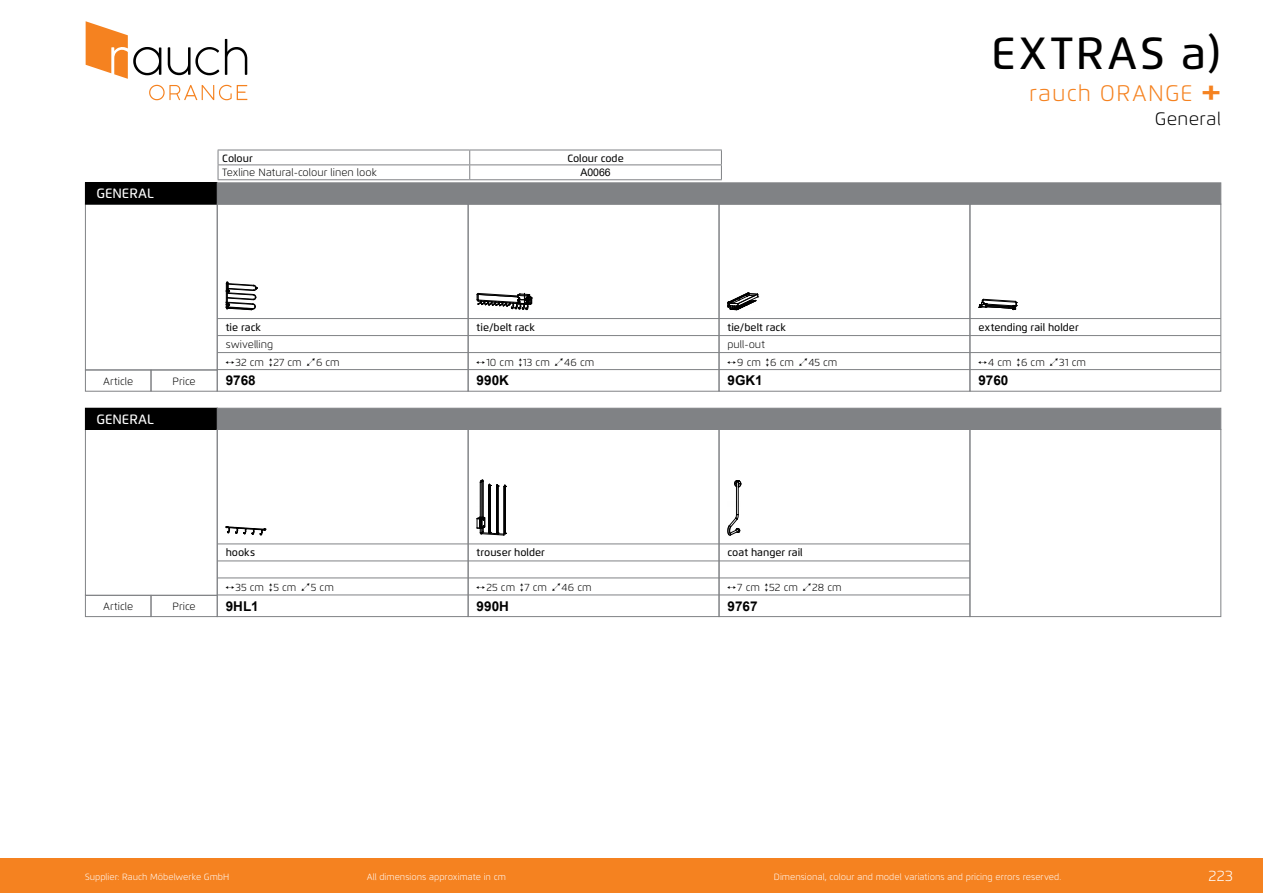
<style>
.page{position:relative;width:1263px;height:893px;background:#fff}
.page>*{position:absolute;margin:0;border:0;box-sizing:border-box;transform-origin:0 0}
.t1{font:500 45px "Flexo";letter-spacing:.07em;color:#000}
.t2{font:300 22.5px "Flexo";letter-spacing:.05em;color:#f58220}
.t3{font:300 18px "Flexo";letter-spacing:.025em;color:#000}
.t4{font:300 15px "Flexo";color:#fff}
.t5{font:700 13.5px "Arial";color:#000}
.t6{font:500 13.5px "Flexo";color:#fff}
.t7{font:300 10.5px/18.3px "Flexo";letter-spacing:.01em;color:#000}
.t8{font:500 10.5px "Flexo";color:#000}
.t9{font:10.5px "Arial";color:#000}
.t10{font:300 9px "Flexo";color:#fff}
.s1{font-weight:700;font-size:28.35px}
</style>
<div class="page">
<div style="left:0;top:859px;width:1263px;height:34px;background:#f58220"></div>
<svg style="left:168px;top:47px;width:51px;height:28px"></svg>
<svg style="left:225px;top:39px;width:22px;height:36px"></svg>
<svg style="left:149px;top:85px;width:98px;height:15px"></svg>
<svg style="left:86px;top:21px;width:75px;height:58px"></svg>
<div style="left:151px;top:595px;width:67px;height:22px;border:1px solid #808285"></div>
<div style="left:85px;top:595px;width:66px;height:22px;border:1px solid #808285"></div>
<div style="left:85px;top:429px;width:133px;height:167px;border:1px solid #808285"></div>
<div style="left:85px;top:408px;width:132px;height:21px;background:#000"></div>
<div style="left:85px;top:408px;width:133px;height:22px;border:1px solid #000"></div>
<div style="left:217px;top:408px;width:1004px;height:22px;background:#808285"></div>
<div style="left:151px;top:370px;width:67px;height:22px;border:1px solid #808285"></div>
<div style="left:85px;top:370px;width:66px;height:22px;border:1px solid #808285"></div>
<div style="left:85px;top:204px;width:133px;height:166px;border:1px solid #808285"></div>
<div style="left:85px;top:183px;width:132px;height:21px;background:#000"></div>
<div style="left:85px;top:182px;width:133px;height:22px;border:1px solid #000"></div>
<div style="left:217px;top:182px;width:1004px;height:22px;background:#808285;border:1px solid #808285"></div>
<hr style="left:468px;top:561px;width:251px;height:1px;background:#808285">
<hr style="left:468px;top:578px;width:251px;height:1px;background:#808285">
<hr style="left:468px;top:544px;width:251px;height:1px;background:#808285">
<hr style="left:468px;top:595px;width:251px;height:1px;background:#808285">
<img style="left:479px;top:481px;width:25px;height:36px">
<hr style="left:480px;top:482px;width:1px;height:46px;background:#000">
<hr style="left:481px;top:482px;width:1px;height:37px;background:#000">
<hr style="left:490px;top:485px;width:1px;height:47px;background:#000">
<hr style="left:489px;top:485px;width:1px;height:47px;background:#000">
<hr style="left:483px;top:481px;width:1px;height:37px;background:#000">
<hr style="left:482px;top:481px;width:1px;height:37px;background:#000">
<hr style="left:505px;top:486px;width:1px;height:47px;background:#000">
<hr style="left:504px;top:486px;width:1px;height:47px;background:#000">
<hr style="left:497px;top:486px;width:1px;height:47px;background:#000">
<hr style="left:496px;top:486px;width:1px;height:47px;background:#000">
<svg style="left:480px;top:480px;width:26px;height:7px"></svg>
<svg style="left:477px;top:517px;width:29px;height:19px"></svg>
<div style="left:468px;top:429px;width:251px;height:188px;border:1px solid #808285"></div>
<hr style="left:719px;top:561px;width:251px;height:1px;background:#808285">
<hr style="left:719px;top:578px;width:251px;height:1px;background:#808285">
<hr style="left:719px;top:544px;width:251px;height:1px;background:#808285">
<hr style="left:719px;top:595px;width:251px;height:1px;background:#808285">
<img style="left:737px;top:488px;width:4px;height:44px">
<hr style="left:738px;top:481px;width:1px;height:33px;background:#000">
<hr style="left:736px;top:481px;width:1px;height:33px;background:#000">
<svg style="left:734px;top:480px;width:7px;height:8px"></svg>
<svg style="left:727px;top:514px;width:13px;height:21px"></svg>
<div style="left:719px;top:429px;width:251px;height:188px;border:1px solid #808285"></div>
<hr style="left:217px;top:561px;width:251px;height:1px;background:#808285">
<hr style="left:217px;top:578px;width:251px;height:1px;background:#808285">
<hr style="left:217px;top:544px;width:251px;height:1px;background:#808285">
<hr style="left:217px;top:595px;width:251px;height:1px;background:#808285">
<svg style="left:226px;top:526px;width:40px;height:9px"></svg>
<div style="left:217px;top:429px;width:251px;height:188px;border:1px solid #808285"></div>
<hr style="left:468px;top:335px;width:251px;height:1px;background:#808285">
<hr style="left:468px;top:352px;width:251px;height:1px;background:#808285">
<hr style="left:468px;top:318px;width:251px;height:1px;background:#808285">
<hr style="left:468px;top:369px;width:251px;height:1px;background:#808285">
<svg style="left:477px;top:293px;width:56px;height:17px"></svg>
<div style="left:468px;top:204px;width:251px;height:188px;border:1px solid #808285"></div>
<hr style="left:719px;top:335px;width:251px;height:1px;background:#808285">
<hr style="left:719px;top:352px;width:251px;height:1px;background:#808285">
<hr style="left:719px;top:318px;width:251px;height:1px;background:#808285">
<hr style="left:719px;top:369px;width:251px;height:1px;background:#808285">
<svg style="left:728px;top:292px;width:31px;height:18px"></svg>
<div style="left:719px;top:204px;width:251px;height:188px;border:1px solid #808285"></div>
<hr style="left:970px;top:335px;width:251px;height:1px;background:#808285">
<hr style="left:970px;top:352px;width:251px;height:1px;background:#808285">
<hr style="left:970px;top:318px;width:251px;height:1px;background:#808285">
<hr style="left:970px;top:369px;width:251px;height:1px;background:#808285">
<svg style="left:978px;top:299px;width:39px;height:11px"></svg>
<div style="left:969px;top:204px;width:252px;height:188px;border:1px solid #808285"></div>
<hr style="left:217px;top:335px;width:251px;height:1px;background:#808285">
<hr style="left:217px;top:352px;width:251px;height:1px;background:#808285">
<hr style="left:217px;top:318px;width:251px;height:1px;background:#808285">
<hr style="left:217px;top:369px;width:251px;height:1px;background:#808285">
<svg style="left:226px;top:281px;width:32px;height:29px"></svg>
<div style="left:217px;top:204px;width:251px;height:188px;border:1px solid #808285"></div>
<hr style="left:218px;top:179px;width:252px;height:1px;background:#808285">
<hr style="left:470px;top:179px;width:252px;height:1px;background:#808285">
<hr style="left:218px;top:150px;width:252px;height:1px;background:#808285">
<svg style="left:218px;top:150px;width:1px;height:29px"></svg>
<hr style="left:470px;top:150px;width:252px;height:1px;background:#808285">
<svg style="left:469px;top:150px;width:1px;height:29px"></svg>
<svg style="left:721px;top:150px;width:1px;height:29px"></svg>
<hr style="left:218px;top:165px;width:252px;height:1px;background:#808285">
<hr style="left:470px;top:165px;width:252px;height:1px;background:#808285">
<div style="left:969px;top:429px;width:252px;height:188px;border:1px solid #808285"></div>
<h1 class="t1" style="left:991px;top:26px;width:231px">EXTRAS a)</h1>
<h2 class="t2" style="left:1029px;top:79px;width:193px">rauch ORANGE <span class="s1">+</span></h2>
<p class="t6" style="left:96px;top:185px;width:59px">GENERAL</p>
<p class="t8" style="left:222px;top:152px;width:32px">Colour</p>
<p class="t8" style="left:567px;top:152px;width:58px">Colour code</p>
<p class="t7" style="left:222px;top:164px;width:156px">Texline Natural-colour linen look</p>
<p class="t9" style="left:580px;top:165px;width:32px">A0066</p>
<p class="t7" style="left:103px;top:372px;width:32px">Article</p>
<p class="t7" style="left:173px;top:372px;width:25px">Price</p>
<p class="t6" style="left:96px;top:411px;width:59px">GENERAL</p>
<p class="t8" style="left:226px;top:321px;width:37px">tie rack</p>
<p class="t7" style="left:235px;top:335px;width:68px;text-indent:-10px">swivelling<br>32 cm 27 cm</p>
<p class="t5" style="left:226px;top:371px;width:32px">9768</p>
<p class="t7" style="left:316px;top:353px;width:25px">6 cm</p>
<p class="t8" style="left:477px;top:321px;width:60px">tie/belt rack</p>
<p class="t7" style="left:486px;top:353px;width:65px">10 cm 13 cm</p>
<p class="t7" style="left:564px;top:353px;width:32px">46 cm</p>
<p class="t5" style="left:477px;top:371px;width:34px">990K</p>
<p class="t7" style="left:103px;top:597px;width:32px">Article</p>
<p class="t7" style="left:173px;top:597px;width:25px">Price</p>
<p class="t8" style="left:226px;top:546px;width:31px">hooks</p>
<p class="t7" style="left:235px;top:579px;width:63px">35 cm 5 cm</p>
<p class="t7" style="left:311px;top:579px;width:25px">5 cm</p>
<p class="t5" style="left:226px;top:596px;width:35px">9HL1</p>
<p class="t8" style="left:477px;top:546px;width:70px">trouser holder</p>
<p class="t7" style="left:486px;top:579px;width:62px">25 cm 7 cm</p>
<p class="t7" style="left:561px;top:579px;width:32px">46 cm</p>
<p class="t5" style="left:477px;top:596px;width:34px">990H</p>
<p class="t8" style="left:727px;top:321px;width:60px">tie/belt rack</p>
<p class="t7" style="left:737px;top:335px;width:58px;text-indent:-10px">pull-out<br>9 cm 6 cm</p>
<p class="t5" style="left:727px;top:371px;width:37px">9GK1</p>
<p class="t7" style="left:808px;top:353px;width:31px">45 cm</p>
<p class="t8" style="left:727px;top:546px;width:77px">coat hanger rail</p>
<p class="t7" style="left:737px;top:579px;width:62px">7 cm 52 cm</p>
<p class="t7" style="left:812px;top:579px;width:31px">28 cm</p>
<p class="t5" style="left:727px;top:596px;width:32px">9767</p>
<h3 class="t3" style="left:1155px;top:108px;width:68px">General</h3>
<p class="t8" style="left:978px;top:321px;width:102px">extending rail holder</p>
<p class="t7" style="left:988px;top:353px;width:58px">4 cm 6 cm</p>
<p class="t7" style="left:1059px;top:353px;width:28px">31 cm</p>
<p class="t5" style="left:978px;top:371px;width:32px">9760</p>
<p class="t10" style="left:85px;top:871px;width:146px">Supplier: Rauch Möbelwerke GmbH</p>
<p class="t10" style="left:367px;top:871px;width:141px">All dimensions approximate in cm</p>
<p class="t10" style="left:774px;top:871px;width:289px">Dimensional, colour and model variations and pricing errors reserved.</p>
<h3 class="t4" style="left:1208px;top:866px;width:26px">223</h3>
</div>
